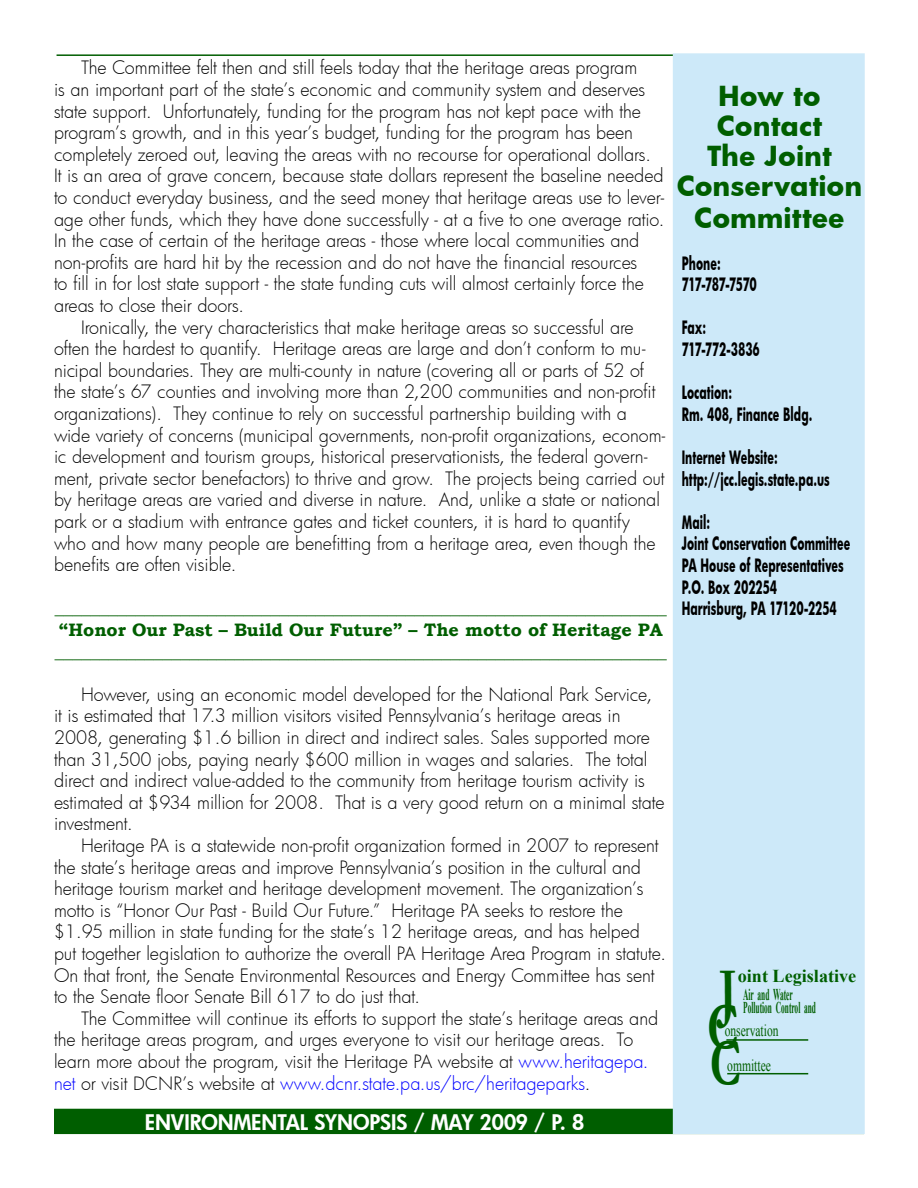
<style>
.page{position:relative;width:918px;height:1188px;background:#fff}
.page>*{position:absolute;margin:0;border:0;box-sizing:border-box;transform-origin:0 0}
.t1{font:700 66px "Garamond";color:#005e00;scale:.7 1}
.Subhead_1{font:700 27px/32.4px "Futura";color:#005e00;text-align:center}
.Subhead_2{font:800 21px "Futura";color:#fff}
.t2{font:700 18.15px "Times New Roman";color:#005e00}
.Body_text{font:300 18px/21.6px "Futura";letter-spacing:-.005em;color:#000}
.Drop_Boxes{font:700 18px "Bookman Old Style";color:#005e00}
.Body_text-2{font:700 18px "Futura";color:#000;scale:.6 1}
.Body_text-3{font:700 18px "Futura";letter-spacing:-.07em;color:#000;scale:.6 1}
.Body_text-4{font:700 18px "Futura";letter-spacing:-.025em;color:#000;scale:.6 1}
.t3{font:700 16.5px "Times New Roman";color:#005e00;scale:.45 1}
.t4{font:16.5px "Times New Roman";color:#005e00;scale:.7 1}
.s1{color:#00f}
</style>
<div class="page">
<div style="left:55px;top:1109px;width:808px;height:24px;background:#005e00"></div>
<div style="left:54px;top:1109px;width:810px;height:25px;border:2px solid #005e00"></div>
<hr style="left:57px;top:54px;width:807px;height:2px;background:#005e00">
<div style="left:674px;top:55px;width:189px;height:1078px;background:#cde9f9"></div>
<div style="left:673px;top:53px;width:192px;height:1081px;border:3px solid #cde9f9"></div>
<hr style="left:726px;top:1039px;width:82px;height:2px;background:#005e00">
<hr style="left:727px;top:1073px;width:81px;height:1px;background:#005e00">
<p class="Body_text" style="left:54px;top:57px;width:612px;text-indent:27px">The Committee felt then and still feels today that the heritage areas program<br>is an important part of the state’s economic and community system and deserves state support. Unfortunately, funding for the program has not kept pace with the program’s growth, and in this year’s budget, funding for the program has been completely zeroed out, leaving the areas with no recourse for operational dollars.<br>It is an area of grave concern, because state dollars represent the baseline needed to conduct everyday business, and the seed money that heritage areas use to lever&shy;age other funds, which they have done successfully - at a five to one average ratio.<br>In the case of certain of the heritage areas - those where local communities and non-profits are hard hit by the recession and do not have the financial resources<br>to fill in for lost state support - the state funding cuts will almost certainly force the areas to close their doors.</p>
<p class="Body_text" style="left:54px;top:316px;width:613px;text-indent:27px">Ironically, the very characteristics that make heritage areas so successful are often the hardest to quantify. Heritage areas are large and don’t conform to mu&shy;nicipal boundaries. They are multi-county in nature (covering all or parts of 52 of the state’s 67 counties and involving more than 2,200 communities and non-profit organizations). They continue to rely on successful partnership building with a wide variety of concerns (municipal governments, non-profit organizations, econom&shy;ic development and tourism groups, historical preservationists, the federal govern&shy;ment, private sector benefactors) to thrive and grow. The projects being carried out by heritage areas are varied and diverse in nature. And, unlike a state or national park or a stadium with entrance gates and ticket counters, it is hard to quantify who and how many people are benefitting from a heritage area, even though the benefits are often visible.</p>
<p class="Drop_Boxes" style="left:55px;top:595px;width:613px">____________________________________________________________________</p>
<p class="Drop_Boxes" style="left:59px;top:617px;width:606px">“Honor Our Past – Build Our Future” – The motto of Heritage PA</p>
<p class="Drop_Boxes" style="left:55px;top:639px;width:613px">____________________________________________________________________</p>
<p class="Body_text" style="left:54px;top:683px;width:612px;text-indent:27px">However, using an economic model developed for the National Park Service, it is estimated that 17.3 million visitors visited Pennsylvania’s heritage areas in 2008, generating $1.6 billion in direct and indirect sales. Sales supported more than 31,500 jobs, paying nearly $600 million in wages and salaries. The total direct and indirect value-added to the community from heritage tourism activity is estimated at $934 million for 2008. That is a very good return on a minimal state investment.</p>
<p class="Body_text" style="left:54px;top:834px;width:613px;text-indent:27px">Heritage PA is a statewide non-profit organization formed in 2007 to represent the state’s heritage areas and improve Pennsylvania’s position in the cultural and heritage tourism market and heritage development movement. The organization’s motto is “Honor Our Past - Build Our Future.” Heritage PA seeks to restore the $1.95 million in state funding for the state’s 12 heritage areas, and has helped put together legislation to authorize the overall PA Heritage Area Program in statute.<br>On that front, the Senate Environmental Resources and Energy Committee has sent to the Senate floor Senate Bill 617 to do just that.</p>
<p class="Body_text" style="left:54px;top:1007px;width:606px;text-indent:27px">The Committee will continue its efforts to support the state’s heritage areas and the heritage areas program, and urges everyone to visit our heritage areas. To learn more about the program, visit the Heritage PA website at <span class="s1">www.heritagepa. net</span> or visit DCNR’s website at <span class="s1">www.dcnr.state.pa.us/brc/heritageparks</span>.</p>
<p class="Subhead_2" style="left:145px;top:1108px;width:441px">ENVIRONMENTAL SYNOPSIS / MAY 2009 / P. 8</p>
<p class="Subhead_1" style="left:718px;top:79px;width:104px">How to</p>
<p class="Subhead_1" style="left:717px;top:109px;width:107px">Contact</p>
<p class="Subhead_1" style="left:707px;top:139px;width:126px">The Joint</p>
<p class="Subhead_1" style="left:677px;top:169px;width:187px">Conservation<br>Committee</p>
<p class="Body_text-2" style="left:682px;top:250px;width:66px">Phone:</p>
<p class="Body_text-3" style="left:682px;top:272px;width:127px">717-787-7570</p>
<p class="Body_text-2" style="left:682px;top:315px;width:42px">Fax:</p>
<p class="Body_text-4" style="left:682px;top:337px;width:132px">717-772-3836</p>
<p class="Body_text-2" style="left:682px;top:380px;width:85px">Location:</p>
<p class="Body_text-2" style="left:682px;top:401px;width:219px">Rm. 408, Finance Bldg.</p>
<p class="Body_text-2" style="left:682px;top:445px;width:161px">Internet Website:</p>
<p class="Body_text-2" style="left:682px;top:466px;width:248px">http://jcc.legis.state.pa.us</p>
<p class="Body_text-2" style="left:682px;top:509px;width:49px">Mail:</p>
<p class="Body_text-2" style="left:682px;top:531px;width:283px">Joint Conservation Committee</p>
<p class="Body_text-2" style="left:682px;top:553px;width:271px">PA House of Representatives</p>
<p class="Body_text-2" style="left:682px;top:574px;width:161px">P.O. Box 202254</p>
<p class="Body_text-2" style="left:682px;top:596px;width:260px">Harrisburg, PA 17120-2254</p>
<p class="t2" style="left:738px;top:963px;width:120px">oint Legislative</p>
<p class="t3" style="left:743px;top:983px;width:112px">Air and Water</p>
<p class="t3" style="left:743px;top:996px;width:163px">Pollution Control and</p>
<p class="t4" style="left:725px;top:1019px;width:78px">onservation</p>
<p class="t4" style="left:727px;top:1054px;width:64px">ommittee</p>
<p class="t1" style="left:719px;top:947px;width:26px">J</p>
<p class="t1" style="left:707px;top:982px;width:46px">C</p>
<p class="t1" style="left:710px;top:1019px;width:46px">C</p>
</div>
